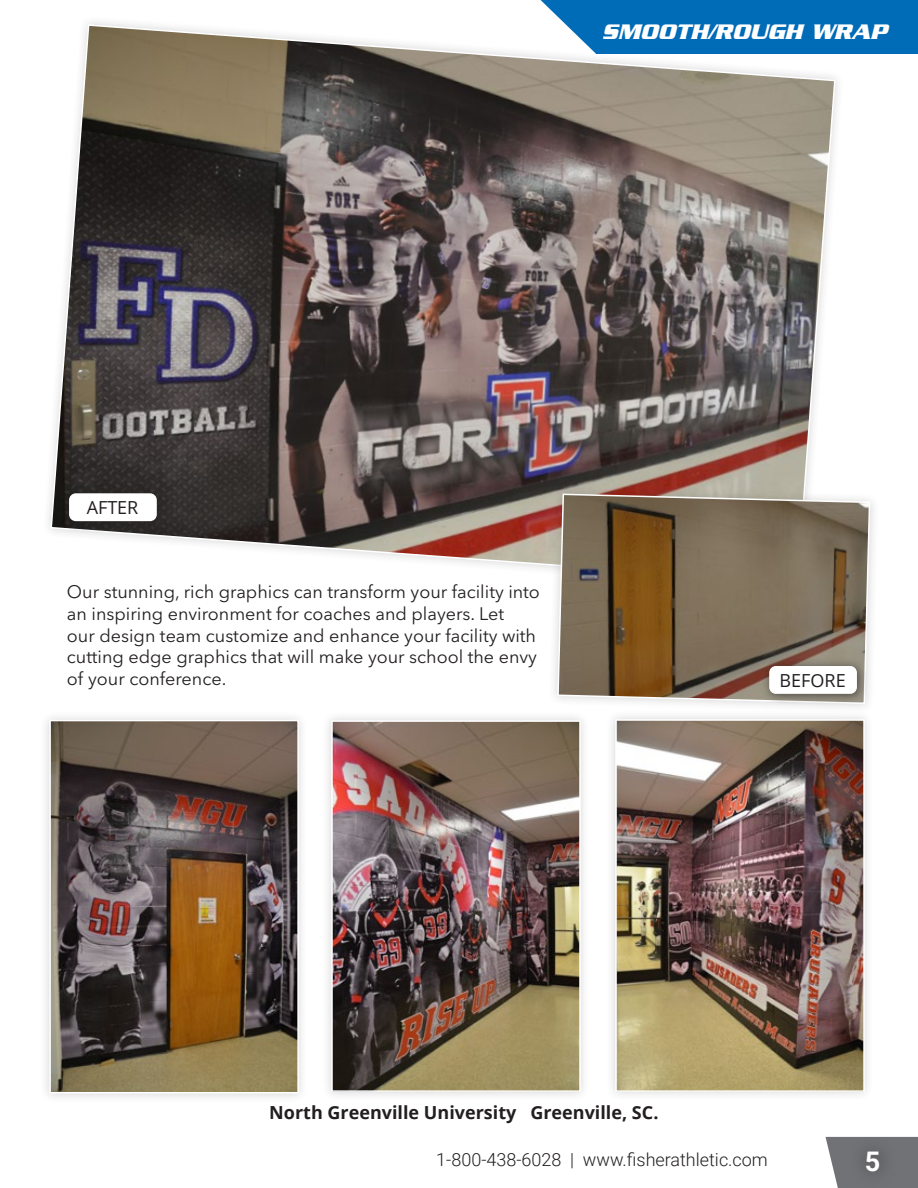
<style>
.page{position:relative;width:918px;height:1188px;background:#fff}
.page>*{position:absolute;margin:0;border:0;box-sizing:border-box;transform-origin:0 0}
.t1{font:700 27px "Roboto";color:#fff}
.t2{font:italic 700 22.8px "Serpentine";color:#fff}
.t3{font:18px/21.6px "Avenir Next LT Pro";color:#231f20}
.t4{font:700 18px "Open Sans";color:#231f20}
.t5{font:300 18px "Roboto";color:#231f20}
.t6{font:18px "Open Sans";color:#231f20}
</style>
<div class="page">
<svg style="left:826px;top:1137px;width:92px;height:51px;background:#838486"></svg>
<div style="left:849px;top:1134px;width:48px;height:54px;background:#231f20;opacity:.75"></div>
<svg style="left:50px;top:23px;width:786px;height:546px;background:#776d6a"></svg>
<div style="left:322px;top:711px;width:268px;height:391px;background:#231f20;opacity:.18"></div>
<img style="left:334px;top:723px;width:244px;height:366px">
<div style="left:331px;top:720px;width:250px;height:372px;border:2px solid #fff"></div>
<div style="left:606px;top:710px;width:269px;height:392px;background:#f8f7f8"></div>
<img style="left:618px;top:722px;width:244px;height:367px">
<div style="left:615px;top:719px;width:250px;height:373px;border:2px solid #fff"></div>
<div style="left:40px;top:710px;width:269px;height:393px;background:#f8f7f8"></div>
<img style="left:52px;top:723px;width:244px;height:368px">
<div style="left:49px;top:720px;width:250px;height:374px;border:2px solid #fff"></div>
<div style="left:548px;top:484px;width:332px;height:229px;background:#231f20;opacity:.18"></div>
<svg style="left:557px;top:493px;width:314px;height:212px;background:#806c54"></svg>
<div style="left:760px;top:657px;width:108px;height:48px;background:#231f20;opacity:.65"></div>
<div style="left:769px;top:666px;width:88px;height:28px;background:#fff;border-radius:7px"></div>
<div style="left:60px;top:485px;width:108px;height:47px;background:#231f20;opacity:.65"></div>
<div style="left:69px;top:493px;width:88px;height:28px;background:#fff;border-radius:7px"></div>
<svg style="left:541px;top:0;width:377px;height:54px;background:#1275bb"></svg>
<p class="t2" style="left:602px;top:19px;width:287px">SMOOTH/ROUGH WRAP</p>
<p class="t6" style="left:87px;top:495px;width:53px">AFTER</p>
<p class="t3" style="left:67px;top:581px;width:475px">Our stunning, rich graphics can transform your facility into an inspiring environment for coaches and players. Let<br>our design team customize and enhance your facility with cutting edge graphics that will make your school the envy of your conference.</p>
<p class="t6" style="left:780px;top:668px;width:68px">BEFORE</p>
<p class="t4" style="left:269px;top:1100px;width:391px">North Greenville University Greenville, SC.</p>
<p class="t5" style="left:436px;top:1147px;width:333px">1-800-438-6028 | www.fisherathletic.com</p>
<h1 class="t1" style="left:865px;top:1142px;width:17px">5</h1>
</div>
